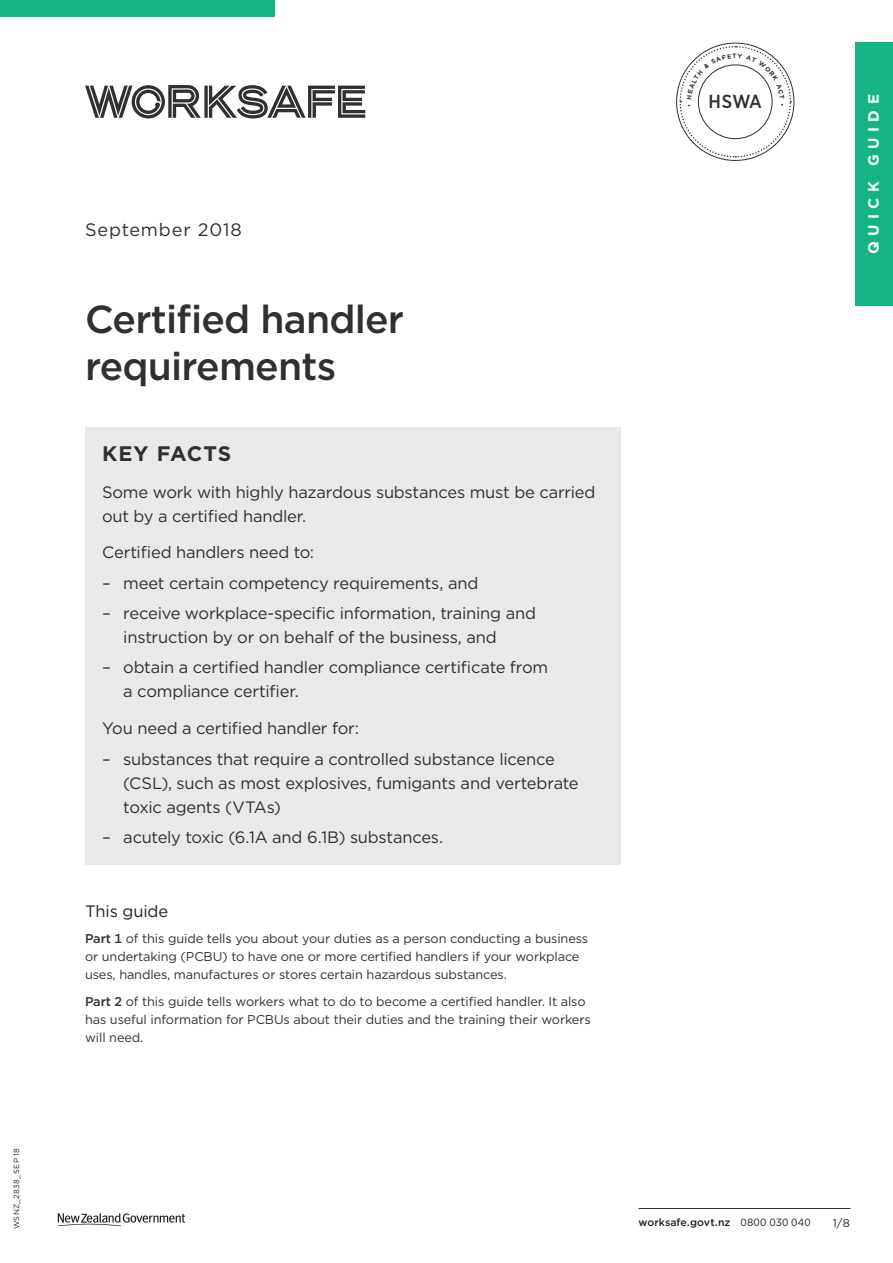
<style>
.page{position:relative;width:893px;height:1263px;background:#fff}
.page>*{position:absolute;margin:0;border:0;box-sizing:border-box;transform-origin:0 0}
.FS_major_head{font:500 39px/46.8px "Gotham";letter-spacing:-.02em;color:#312f30}
.key_points_H2{font:700 21px "Gotham";letter-spacing:.045em;color:#312f30}
.t1{font:500 18.9px "Gotham Narrow";color:#312f30}
.Date{font:18px "Gotham";letter-spacing:.05em;color:#312f30}
.key_points_body{font:16.5px/24px "Gotham";letter-spacing:-.015em;color:#312f30}
.t2{font:16.5px "Gotham";letter-spacing:-.01em;color:#231f20}
.t3{font:700 15px "Gotham";letter-spacing:.36em;color:#fff}
.body{font:12.75px/18px "Gotham";letter-spacing:-.01em;color:#312f30}
.t4{font:11.25px "Gotham";color:#231f20}
.t5{font:500 10.5px "Gotham";letter-spacing:.005em;color:#231f20}
.key_number{font:7.5px "Gotham";letter-spacing:.04em;color:#231f20}
.s1{font-weight:500}
.s2{font-weight:400}
</style>
<div class="page">
<div style="left:855px;top:43px;width:38px;height:263px;background:#16b484"></div>
<svg style="left:58px;top:1213px;width:127px;height:13px"></svg>
<hr style="left:639px;top:1208px;width:211px;height:1px;background:#312f30">
<svg style="left:85px;top:85px;width:280px;height:33px"></svg>
<div style="left:0;top:0;width:274px;height:17px;background:#16b484"></div>
<div style="left:85px;top:427px;width:536px;height:437px;background:#e8e9ea"></div>
<svg style="left:679px;top:45px;width:113px;height:113px"></svg>
<p class="key_number" style="left:12px;top:1229px;width:82px;rotate:-90deg">WSNZ_2838_Sep 18</p>
<p class="Date" style="left:85px;top:218px;width:158px">September 2018</p>
<p class="FS_major_head" style="left:85px;top:296px;width:321px">Certified handler requirements</p>
<p class="key_points_H2" style="left:102px;top:439px;width:131px">KEY FACTS</p>
<p class="key_points_body" style="left:102px;top:479px;width:495px">Some work with highly hazardous substances must be carried out by a certified handler.</p>
<p class="key_points_body" style="left:102px;top:540px;width:214px">Certified handlers need to:</p>
<p class="key_points_body" style="left:102px;top:570px;width:378px">– meet certain competency requirements, and</p>
<p class="key_points_body" style="left:123px;top:601px;width:414px;text-indent:-21px">– receive workplace-specific information, training and instruction by or on behalf of the business, and</p>
<p class="key_points_body" style="left:123px;top:655px;width:426px;text-indent:-21px">– obtain a certified handler compliance certificate from a compliance certifier.</p>
<p class="key_points_body" style="left:102px;top:716px;width:258px">You need a certified handler for:</p>
<p class="key_points_body" style="left:123px;top:746px;width:457px;text-indent:-21px">– substances that require a controlled substance licence (CSL), such as most explosives, fumigants and vertebrate toxic agents (VTAs)</p>
<p class="key_points_body" style="left:102px;top:825px;width:343px">– acutely toxic (6.1A and 6.1B) substances.</p>
<h2 class="t2" style="left:85px;top:900px;width:85px">This guide</h2>
<p class="body" style="left:85px;top:929px;width:505px"><span class="s1">Part 1</span> of this guide tells you about your duties as a person conducting a business or undertaking (PCBU) to have one or more certified handlers if your workplace uses, handles, manufactures or stores certain hazardous substances.</p>
<p class="body" style="left:85px;top:992px;width:507px"><span class="s1">Part 2</span> of this guide tells workers what to do to become a certified handler. It also has useful information for PCBUs about their duties and the training their workers will need.</p>
<p class="t1" style="left:708px;top:90px;width:55px">HSWA</p>
<p class="t3" style="left:863px;top:254px;width:161px;rotate:-90deg">QUICK GUIDE</p>
<p class="t5" style="left:639px;top:1215px;width:174px">worksafe.govt.nz <span class="s2">0800 030 040</span></p>
<p class="t4" style="left:833px;top:1215px;width:19px">1/8</p>
</div>
